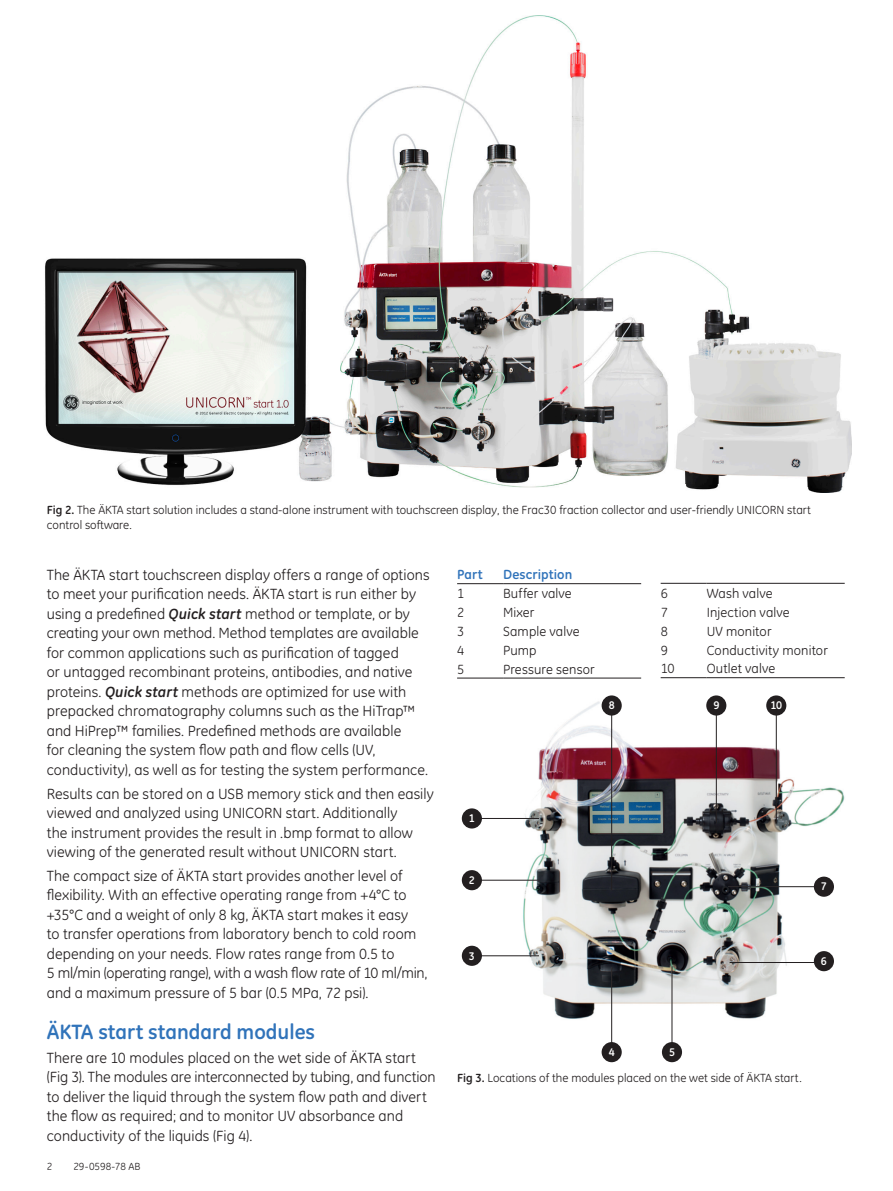
<style>
.page{position:relative;width:893px;height:1191px;background:#fff}
.page>*{position:absolute;margin:0;border:0;box-sizing:border-box;transform-origin:0 0}
.Subhead_1{font:700 21px "GE Inspira";color:#3073ba}
.Body_text{font:15px/19.5px "GE Inspira";letter-spacing:.005em;color:#231f20}
.Body_text-2{font:13.5px "GE Inspira";letter-spacing:.01em;color:#231f20}
.Body_text-3{font:700 13.5px "GE Inspira";letter-spacing:.01em;color:#3073ba}
.t1{font:12px/15px "GE Inspira";color:#231f20}
.t2{font:700 11.25px "GE Inspira";color:#fff}
.Page_numbers{font:10.5px "GE Inspira";letter-spacing:.005em;color:#231f20}
.s1{font-weight:700}
.s2{font-weight:700;font-style:italic}
</style>
<div class="page">
<img style="left:45px;top:15px;width:807px;height:478px">
<img style="left:504px;top:699px;width:341px;height:332px">
<hr style="left:611px;top:967px;width:1px;height:85px;background:#231f20">
<hr style="left:671px;top:966px;width:1px;height:86px;background:#231f20">
<hr style="left:730px;top:962px;width:94px;height:1px;background:#231f20">
<hr style="left:729px;top:886px;width:95px;height:1px;background:#231f20">
<hr style="left:473px;top:879px;width:66px;height:1px;background:#231f20">
<hr style="left:473px;top:955px;width:66px;height:1px;background:#231f20">
<hr style="left:472px;top:818px;width:67px;height:1px;background:#231f20">
<div style="left:462px;top:808px;width:20px;height:20px;background:#231f20;border-radius:50%"></div>
<div style="left:462px;top:870px;width:20px;height:20px;background:#231f20;border-radius:50%"></div>
<div style="left:462px;top:945px;width:20px;height:21px;background:#231f20;border-radius:50%"></div>
<div style="left:602px;top:1042px;width:20px;height:20px;background:#231f20;border-radius:50%"></div>
<div style="left:662px;top:1042px;width:20px;height:20px;background:#231f20;border-radius:50%"></div>
<div style="left:814px;top:951px;width:20px;height:20px;background:#231f20;border-radius:50%"></div>
<hr style="left:611px;top:709px;width:1px;height:181px;background:#231f20">
<hr style="left:716px;top:709px;width:1px;height:114px;background:#231f20">
<hr style="left:776px;top:709px;width:1px;height:114px;background:#231f20">
<div style="left:814px;top:876px;width:20px;height:20px;background:#231f20;border-radius:50%"></div>
<div style="left:602px;top:695px;width:20px;height:20px;background:#231f20;border-radius:50%"></div>
<div style="left:706px;top:695px;width:20px;height:20px;background:#231f20;border-radius:50%"></div>
<div style="left:766px;top:695px;width:20px;height:20px;background:#231f20;border-radius:50%"></div>
<hr style="left:457px;top:583px;width:46px;height:1px;background:#231f20">
<hr style="left:503px;top:583px;width:138px;height:1px;background:#231f20">
<hr style="left:457px;top:677px;width:46px;height:1px;background:#231f20">
<hr style="left:503px;top:677px;width:138px;height:1px;background:#231f20">
<hr style="left:661px;top:583px;width:46px;height:1px;background:#231f20">
<hr style="left:707px;top:583px;width:138px;height:1px;background:#231f20">
<hr style="left:661px;top:677px;width:46px;height:1px;background:#231f20">
<hr style="left:707px;top:677px;width:138px;height:1px;background:#231f20">
<p class="t1" style="left:47px;top:502px;width:766px"><span class="s1">Fig 2.</span> The ÄKTA start solution includes a stand-alone instrument with touchscreen display, the Frac30 fraction collector and user-friendly UNICORN start control software.</p>
<p class="Body_text" style="left:47px;top:565px;width:384px">The ÄKTA start touchscreen display offers a range of options to meet your purification needs. ÄKTA start is run either by using a predefined <span class="s2">Quick start</span> method or template, or by creating your own method. Method templates are available for common applications such as purification of tagged<br>or untagged recombinant proteins, antibodies, and native proteins. <span class="s2">Quick start</span> methods are optimized for use with prepacked chromatography columns such as the HiTrap™ and HiPrep™ families. Predefined methods are available<br>for cleaning the system flow path and flow cells (UV, conductivity), as well as for testing the system performance.</p>
<p class="Body_text" style="left:47px;top:783px;width:388px">Results can be stored on a USB memory stick and then easily viewed and analyzed using UNICORN start. Additionally<br>the instrument provides the result in .bmp format to allow viewing of the generated result without UNICORN start.</p>
<p class="Body_text" style="left:47px;top:866px;width:382px">The compact size of ÄKTA start provides another level of flexibility. With an effective operating range from +4°C to +35°C and a weight of only 8 kg, ÄKTA start makes it easy<br>to transfer operations from laboratory bench to cold room depending on your needs. Flow rates range from 0.5 to<br>5 ml/min (operating range), with a wash flow rate of 10 ml/min, and a maximum pressure of 5 bar (0.5 MPa, 72 psi).</p>
<p class="Subhead_1" style="left:47px;top:1018px;width:270px">ÄKTA start standard modules</p>
<p class="Body_text" style="left:47px;top:1047px;width:391px">There are 10 modules placed on the wet side of ÄKTA start (Fig 3). The modules are interconnected by tubing, and function to deliver the liquid through the system flow path and divert the flow as required; and to monitor UV absorbance and conductivity of the liquids (Fig 4).</p>
<p class="Page_numbers" style="left:47px;top:1160px;width:7px">2</p>
<p class="Page_numbers" style="left:73px;top:1160px;width:69px">29-0598-78 AB</p>
<p class="Body_text-3" style="left:457px;top:566px;width:27px">Part</p>
<p class="Body_text-3" style="left:503px;top:566px;width:71px">Description</p>
<p class="Body_text-2" style="left:457px;top:586px;width:9px">1</p>
<p class="Body_text-2" style="left:503px;top:586px;width:70px">Buffer valve</p>
<p class="Body_text-2" style="left:457px;top:605px;width:9px">2</p>
<p class="Body_text-2" style="left:503px;top:605px;width:33px">Mixer</p>
<p class="Body_text-2" style="left:457px;top:623px;width:9px">3</p>
<p class="Body_text-2" style="left:503px;top:623px;width:78px">Sample valve</p>
<p class="Body_text-2" style="left:457px;top:642px;width:9px">4</p>
<p class="Body_text-2" style="left:503px;top:642px;width:35px">Pump</p>
<p class="Body_text-2" style="left:457px;top:661px;width:9px">5</p>
<p class="Body_text-2" style="left:503px;top:661px;width:93px">Pressure sensor</p>
<p class="Body_text-2" style="left:661px;top:585px;width:9px">6</p>
<p class="Body_text-2" style="left:707px;top:585px;width:67px">Wash valve</p>
<p class="Body_text-2" style="left:661px;top:604px;width:9px">7</p>
<p class="Body_text-2" style="left:707px;top:604px;width:85px">Injection valve</p>
<p class="Body_text-2" style="left:661px;top:623px;width:9px">8</p>
<p class="Body_text-2" style="left:707px;top:623px;width:66px">UV monitor</p>
<p class="Body_text-2" style="left:661px;top:642px;width:9px">9</p>
<p class="Body_text-2" style="left:707px;top:642px;width:123px">Conductivity monitor</p>
<p class="Body_text-2" style="left:661px;top:661px;width:15px">10</p>
<p class="Body_text-2" style="left:707px;top:661px;width:70px">Outlet valve</p>
<p class="t2" style="left:609px;top:698px;width:7px">8</p>
<p class="t2" style="left:713px;top:698px;width:7px">9</p>
<p class="t2" style="left:770px;top:698px;width:13px">10</p>
<p class="t2" style="left:469px;top:811px;width:7px">1</p>
<p class="t2" style="left:469px;top:873px;width:7px">2</p>
<p class="t2" style="left:469px;top:948px;width:7px">3</p>
<p class="t2" style="left:609px;top:1044px;width:7px">4</p>
<p class="t2" style="left:669px;top:1044px;width:7px">5</p>
<p class="t2" style="left:821px;top:879px;width:7px">7</p>
<p class="t2" style="left:821px;top:953px;width:7px">6</p>
<p class="t1" style="left:457px;top:1070px;width:346px"><span class="s1">Fig 3.</span> Locations of the modules placed on the wet side of ÄKTA start.</p>
</div>
